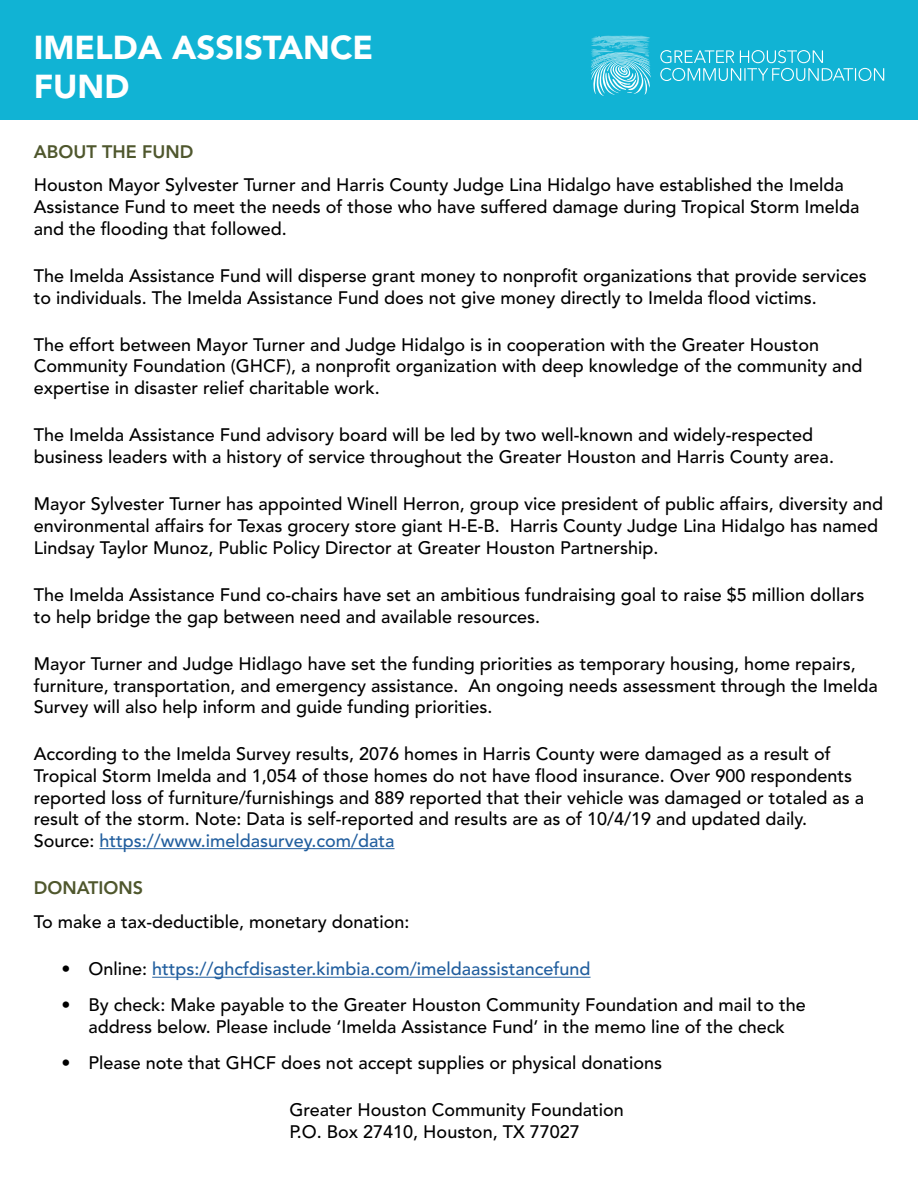
<style>
.page{position:relative;width:918px;height:1188px;background:#fff}
.page>*{position:absolute;margin:0;border:0;box-sizing:border-box;transform-origin:0 0}
.t1{font:900 32.85px/39.5px "Avenir LT Std";color:#fff}
.t2{font:500 18px/21.6px "Avenir LT Std";color:#000}
.t3{font:500 18px "Avenir LT Std";color:#215e9e}
.t4{font:800 18px "Avenir LT Std";color:#4f572d}
.s1{color:#215e9e}
.s2{color:#000}
</style>
<div class="page">
<div style="left:0;top:0;width:918px;height:119px;background:#11b3d4"></div>
<hr style="left:99px;top:848px;width:296px;height:1px;background:#215e9e">
<hr style="left:152px;top:977px;width:439px;height:1px;background:#215e9e">
<svg style="left:660px;top:50px;width:224px;height:31px"></svg>
<svg style="left:590px;top:36px;width:61px;height:60px"></svg>
<h1 class="t1" style="left:34px;top:27px;width:341px">IMELDA ASSISTANCE<br>FUND</h1>
<p class="t4" style="left:34px;top:141px;width:161px">ABOUT THE FUND</p>
<p class="t2" style="left:34px;top:175px;width:827px">Houston Mayor Sylvester Turner and Harris County Judge Lina Hidalgo have established the Imelda<br>Assistance Fund to meet the needs of those who have suffered damage during Tropical Storm Imelda and the flooding that followed.</p>
<p class="t2" style="left:34px;top:265px;width:835px">The Imelda Assistance Fund will disperse grant money to nonprofit organizations that provide services to individuals. The Imelda Assistance Fund does not give money directly to Imelda flood victims.</p>
<p class="t2" style="left:34px;top:334px;width:830px">The effort between Mayor Turner and Judge Hidalgo is in cooperation with the Greater Houston<br>Community Foundation (GHCF), a nonprofit organization with deep knowledge of the community and expertise in disaster relief charitable work.</p>
<p class="t2" style="left:34px;top:425px;width:802px">The Imelda Assistance Fund advisory board will be led by two well-known and widely-respected business leaders with a history of service throughout the Greater Houston and Harris County area.</p>
<p class="t2" style="left:34px;top:494px;width:851px">Mayor Sylvester Turner has appointed Winell Herron, group vice president of public affairs, diversity and environmental affairs for Texas grocery store giant H-E-B. Harris County Judge Lina Hidalgo has named<br>Lindsay Taylor Munoz, Public Policy Director at Greater Houston Partnership.</p>
<p class="t2" style="left:34px;top:584px;width:832px">The Imelda Assistance Fund co-chairs have set an ambitious fundraising goal to raise $5 million dollars to help bridge the gap between need and available resources.</p>
<p class="t2" style="left:34px;top:653px;width:845px">Mayor Turner and Judge Hidlago have set the funding priorities as temporary housing, home repairs, furniture, transportation, and emergency assistance. An ongoing needs assessment through the Imelda<br>Survey will also help inform and guide funding priorities.</p>
<p class="t2" style="left:34px;top:744px;width:832px">According to the Imelda Survey results, 2076 homes in Harris County were damaged as a result of Tropical Storm Imelda and 1,054 of those homes do not have flood insurance. Over 900 respondents reported loss of furniture/furnishings and 889 reported that their vehicle was damaged or totaled as a result of the storm. Note: Data is self-reported and results are as of 10/4/19 and updated daily.<br>Source: <span class="s1">https://www.imeldasurvey.com/data</span></p>
<p class="t4" style="left:34px;top:877px;width:111px">DONATIONS</p>
<p class="t2" style="left:34px;top:912px;width:377px">To make a tax-deductible, monetary donation:</p>
<p class="t3" style="left:62px;top:959px;width:530px"><span class="s2">• Online:</span> https://ghcfdisaster.kimbia.com/imeldaassistancefund</p>
<p class="t2" style="left:62px;top:995px;width:746px;text-align:center">• By check: Make payable to the Greater Houston Community Foundation and mail to the address below. Please include ‘Imelda Assistance Fund’ in the memo line of the check</p>
<p class="t2" style="left:62px;top:1052px;width:602px">• Please note that GHCF does not accept supplies or physical donations</p>
<p class="t2" style="left:289px;top:1100px;width:336px">Greater Houston Community Foundation<br>P.O. Box 27410, Houston, TX 77027</p>
</div>
